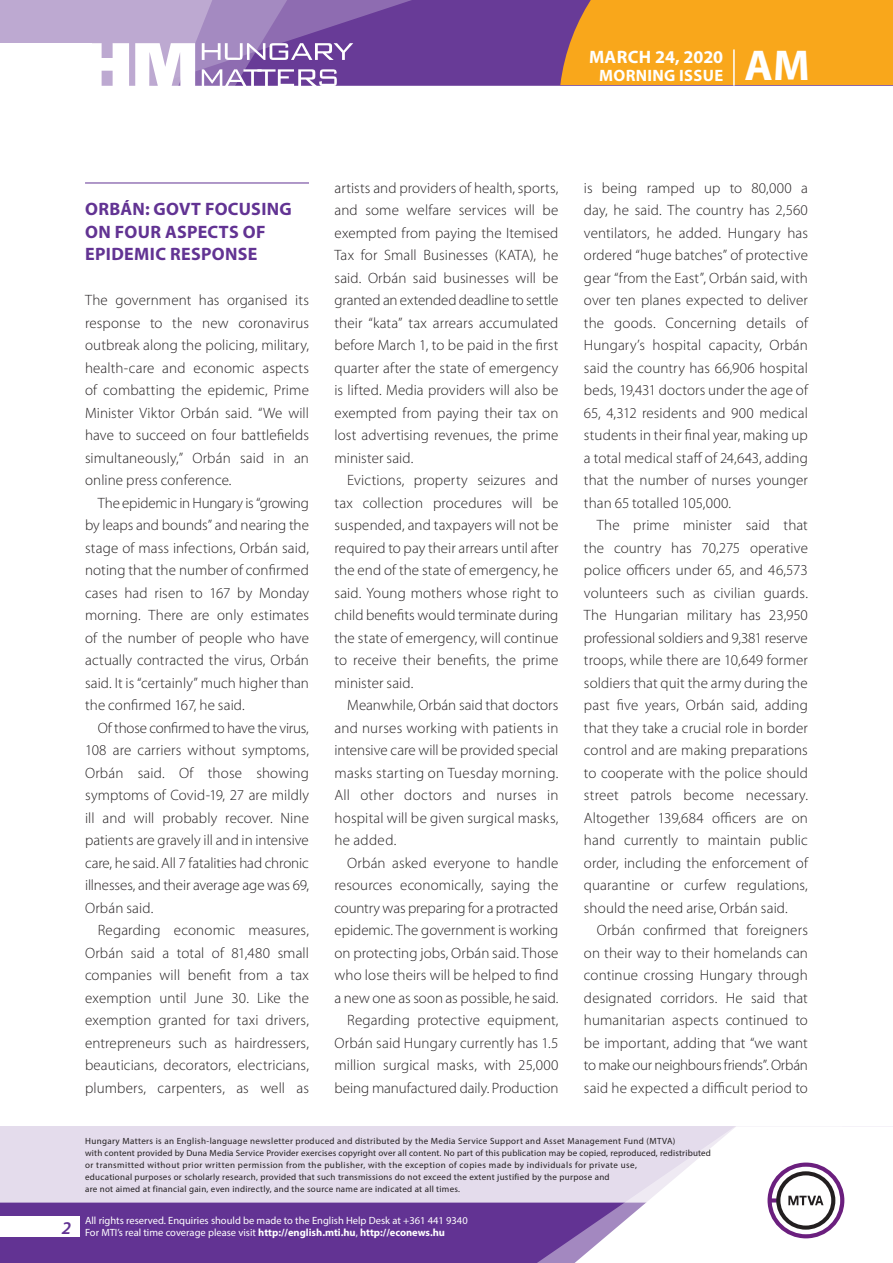
<style>
.page{position:relative;width:893px;height:1263px;background:#fff}
.page>*{position:absolute;margin:0;border:0;box-sizing:border-box;transform-origin:0 0}
.t1{font:700 43.35px "Myriad Pro";color:#fff}
._01_cimsor{font:700 18px/22.5px "Myriad Pro";letter-spacing:.02em;color:#623393}
.t2{font:700 18px "Myriad Pro";letter-spacing:.01em;color:#fff}
.t3{font:italic 600 18px "Myriad Pro";color:#623393}
.t4{font:700 16.5px "Myriad Pro";letter-spacing:.02em;color:#fff}
._03_kenyer_szöveg-2{font:300 15px/22.5px "Myriad Pro";letter-spacing:.005em;color:#231f20;text-align:justify}
._03_kenyer_szöveg-1{font:300 15px/22.5px "Myriad Pro";letter-spacing:.005em;color:#231f20;text-align:justify}
.t5{font:10.5px/12px "Myriad Pro";color:#fff}
.t6{font:9px/12px "Myriad Pro";letter-spacing:.03em;color:#231f20}
.s1{font-weight:700}
</style>
<div class="page">
<div style="left:0;top:1126px;width:893px;height:137px;background:#e4dcec"></div>
<div style="left:0;top:1202px;width:506px;height:61px;background:#623393"></div>
<svg style="left:506px;top:1202px;width:69px;height:61px;background:#6b3e99"></svg>
<svg style="left:575px;top:1126px;width:318px;height:137px"></svg>
<div style="left:0;top:1216px;width:79px;height:20px;background:#fff"></div>
<div style="left:0;top:0;width:893px;height:85px;background:#683b97"></div>
<div style="left:560px;top:0;width:333px;height:85px;background:#f9a71b"></div>
<hr style="left:733px;top:49px;width:2px;height:37px;background:#fff">
<svg style="left:0;top:0;width:479px;height:86px"></svg>
<hr style="left:85px;top:183px;width:224px;height:1px;background:#623393">
<p class="t2" style="left:589px;top:45px;width:136px">MARCH 24, 2020</p>
<p class="t4" style="left:599px;top:65px;width:125px">MORNING ISSUE</p>
<h1 class="t1" style="left:745px;top:37px;width:67px">AM</h1>
<p class="_01_cimsor" style="left:85px;top:197px;width:208px">ORBÁN: GOVT FOCUSING<br>ON FOUR ASPECTS OF<br>EPIDEMIC RESPONSE</p>
<p class="_03_kenyer_szöveg-1" style="left:85px;top:289px;width:225px">The government has organised its response to the new coronavirus outbreak along the policing, military, health-care and economic aspects of combatting the epidemic, Prime Minister Viktor Orbán said. “We will have to succeed on four battlefields simultaneously,” Orbán said in an online press conference.</p>
<p class="_03_kenyer_szöveg-2" style="left:85px;top:491px;width:225px;text-indent:13px">The epidemic in Hungary is “growing by leaps and bounds” and nearing the stage of mass infections, Orbán said, noting that the number of confirmed cases had risen to 167 by Monday morning. There are only estimates of the number of people who have actually contracted the virus, Orbán said. It is “certainly” much higher than the confirmed 167, he said.</p>
<p class="_03_kenyer_szöveg-2" style="left:85px;top:716px;width:225px;text-indent:13px">Of those confirmed to have the virus, 108 are carriers without symptoms, Orbán said. Of those showing symptoms of Covid-19, 27 are mildly ill and will probably recover. Nine patients are gravely ill and in intensive care, he said. All 7 fatalities had chronic illnesses, and their average age was 69, Orbán said.</p>
<p class="_03_kenyer_szöveg-2" style="left:85px;top:919px;width:225px;text-indent:13px">Regarding economic measures, Orbán said a total of 81,480 small companies will benefit from a tax exemption until June 30. Like the exemption granted for taxi drivers, entrepreneurs such as hairdressers, beauticians, decorators, electricians, plumbers, carpenters, as well as</p>
<p class="_03_kenyer_szöveg-2" style="left:334px;top:176px;width:225px">artists and providers of health, sports, and some welfare services will be exempted from paying the Itemised Tax for Small Businesses (KATA), he said. Orbán said businesses will be granted an extended deadline to settle their “kata” tax arrears accumulated before March 1, to be paid in the first quarter after the state of emergency is lifted. Media providers will also be exempted from paying their tax on lost advertising revenues, the prime minister said.</p>
<p class="_03_kenyer_szöveg-2" style="left:334px;top:469px;width:225px;text-indent:13px">Evictions, property seizures and tax collection procedures will be suspended, and taxpayers will not be required to pay their arrears until after the end of the state of emergency, he said. Young mothers whose right to child benefits would terminate during the state of emergency, will continue to receive their benefits, the prime minister said.</p>
<p class="_03_kenyer_szöveg-2" style="left:334px;top:694px;width:225px;text-indent:13px">Meanwhile, Orbán said that doctors and nurses working with patients in intensive care will be provided special masks starting on Tuesday morning.<br>All other doctors and nurses in hospital will be given surgical masks, he added.</p>
<p class="_03_kenyer_szöveg-2" style="left:334px;top:851px;width:225px;text-indent:13px">Orbán asked everyone to handle resources economically, saying the country was preparing for a protracted epidemic. The government is working on protecting jobs, Orbán said. Those who lose theirs will be helped to find a new one as soon as possible, he said.</p>
<p class="_03_kenyer_szöveg-2" style="left:334px;top:1009px;width:225px;text-indent:13px">Regarding protective equipment, Orbán said Hungary currently has 1.5 million surgical masks, with 25,000 being manufactured daily. Production</p>
<p class="_03_kenyer_szöveg-2" style="left:584px;top:176px;width:225px">is being ramped up to 80,000 a day, he said. The country has 2,560 ventilators, he added. Hungary has ordered “huge batches” of protective gear “from the East”, Orbán said, with over ten planes expected to deliver the goods. Concerning details of Hungary’s hospital capacity, Orbán said the country has 66,906 hospital beds, 19,431 doctors under the age of 65, 4,312 residents and 900 medical students in their final year, making up a total medical staff of 24,643, adding that the number of nurses younger than 65 totalled 105,000.</p>
<p class="_03_kenyer_szöveg-2" style="left:584px;top:514px;width:225px;text-indent:13px">The prime minister said that the country has 70,275 operative police officers under 65, and 46,573 volunteers such as civilian guards.<br>The Hungarian military has 23,950 professional soldiers and 9,381 reserve troops, while there are 10,649 former soldiers that quit the army during the past five years, Orbán said, adding that they take a crucial role in border control and are making preparations to cooperate with the police should street patrols become necessary.<br>Altogether 139,684 officers are on hand currently to maintain public order, including the enforcement of quarantine or curfew regulations, should the need arise, Orbán said.</p>
<p class="_03_kenyer_szöveg-2" style="left:584px;top:919px;width:225px;text-indent:13px">Orbán confirmed that foreigners on their way to their homelands can continue crossing Hungary through designated corridors. He said that humanitarian aspects continued to be important, adding that “we want to make our neighbours friends”. Orbán said he expected a difficult period to</p>
<p class="t3" style="left:62px;top:1217px;width:11px">2</p>
<p class="t6" style="left:85px;top:1134px;width:627px">Hungary Matters is an English-language newsletter produced and distributed by the Media Service Support and Asset Management Fund (MTVA)<br>with content provided by Duna Media Service Provider exercises copyright over all content. No part of this publication may be copied, reproduced, redistributed or transmitted without prior written permission from the publisher, with the exception of copies made by individuals for private use,<br>educational purposes or scholarly research, provided that such transmissions do not exceed the extent justified by the purpose and<br>are not aimed at financial gain, even indirectly, and the source name are indicated at all times.</p>
<p class="t5" style="left:85px;top:1214px;width:384px">All rights reserved. Enquiries should be made to the English Help Desk at +361 441 9340<br>For MTI’s real time coverage please visit <span class="s1">http://english.mti.hu</span>, <span class="s1">http://econews.hu</span></p>
</div>
